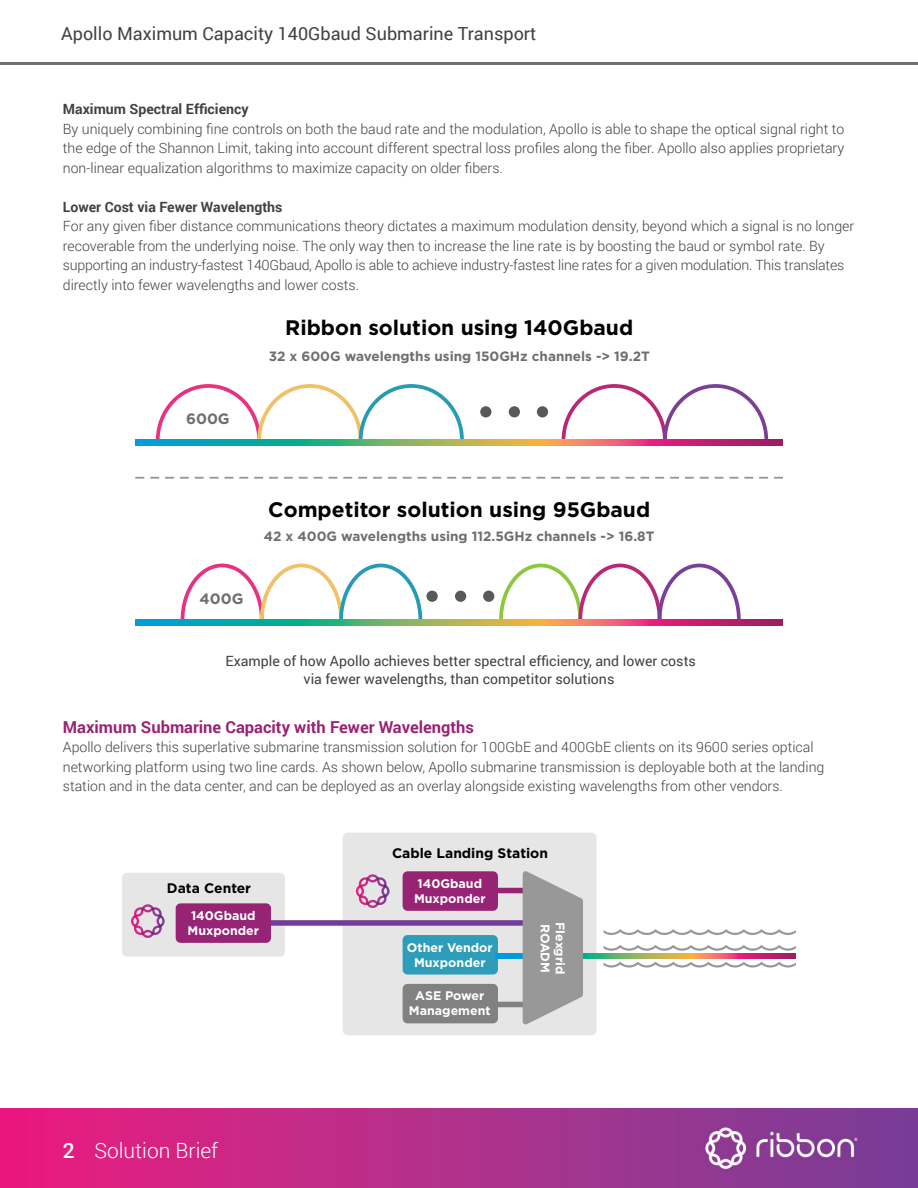
<style>
.page{position:relative;width:918px;height:1188px;background:#fff}
.page>*{position:absolute;margin:0;border:0;box-sizing:border-box;transform-origin:0 0}
.t1{font:700 21px "Gotham";color:#010101}
.t2{font:300 21px "Roboto";color:#fff}
.t3{font:18px "Roboto";color:#414042}
.t4{font:700 16.5px "Roboto";color:#972375}
.t5{font:700 15px "Gotham";color:#6d6e71}
.t6{font:300 14.1px/19.5px "Roboto";color:#414042}
.t7{font:14.1px/18px "Roboto";color:#414042;text-align:center}
.t8{font:700 14.1px "Roboto";color:#414042}
.t9{font:700 13.8px "Gotham";color:#010101}
.t10{font:700 13.5px "Gotham";color:#6d6e71}
.t11{font:700 12.45px/15px "Gotham";color:#fff}
.s1{font-weight:500}
</style>
<div class="page">
<img style="left:0;top:1109px;width:918px;height:79px">
<hr style="left:0;top:63px;width:918px;height:2px;background:#6d6e71">
<svg style="left:154px;top:384px;width:312px;height:56px"></svg>
<svg style="left:560px;top:384px;width:210px;height:56px"></svg>
<div style="left:480px;top:406px;width:11px;height:11px;background:#58595b;border-radius:50%"></div>
<div style="left:509px;top:406px;width:11px;height:11px;background:#58595b;border-radius:50%"></div>
<div style="left:537px;top:406px;width:11px;height:11px;background:#58595b;border-radius:50%"></div>
<svg style="left:180px;top:563px;width:243px;height:56px"></svg>
<svg style="left:499px;top:563px;width:242px;height:56px"></svg>
<div style="left:426px;top:591px;width:12px;height:11px;background:#58595b;border-radius:50%"></div>
<div style="left:455px;top:591px;width:11px;height:11px;background:#58595b;border-radius:50%"></div>
<div style="left:483px;top:591px;width:11px;height:11px;background:#58595b;border-radius:50%"></div>
<svg style="left:135px;top:477px;width:9px;height:2px"></svg>
<svg style="left:150px;top:477px;width:9px;height:2px"></svg>
<svg style="left:165px;top:477px;width:9px;height:2px"></svg>
<svg style="left:180px;top:477px;width:9px;height:2px"></svg>
<svg style="left:195px;top:477px;width:9px;height:2px"></svg>
<svg style="left:210px;top:477px;width:23px;height:2px"></svg>
<svg style="left:239px;top:477px;width:9px;height:2px"></svg>
<svg style="left:254px;top:477px;width:9px;height:2px"></svg>
<svg style="left:269px;top:477px;width:9px;height:2px"></svg>
<svg style="left:284px;top:477px;width:9px;height:2px"></svg>
<svg style="left:299px;top:477px;width:9px;height:2px"></svg>
<svg style="left:314px;top:477px;width:23px;height:2px"></svg>
<svg style="left:343px;top:477px;width:9px;height:2px"></svg>
<svg style="left:358px;top:477px;width:9px;height:2px"></svg>
<svg style="left:373px;top:477px;width:9px;height:2px"></svg>
<svg style="left:388px;top:477px;width:9px;height:2px"></svg>
<svg style="left:403px;top:477px;width:9px;height:2px"></svg>
<svg style="left:418px;top:477px;width:23px;height:2px"></svg>
<svg style="left:447px;top:477px;width:9px;height:2px"></svg>
<svg style="left:462px;top:477px;width:9px;height:2px"></svg>
<svg style="left:477px;top:477px;width:9px;height:2px"></svg>
<svg style="left:492px;top:477px;width:9px;height:2px"></svg>
<svg style="left:507px;top:477px;width:9px;height:2px"></svg>
<svg style="left:522px;top:477px;width:8px;height:2px"></svg>
<svg style="left:536px;top:477px;width:9px;height:2px"></svg>
<svg style="left:551px;top:477px;width:9px;height:2px"></svg>
<svg style="left:566px;top:477px;width:9px;height:2px"></svg>
<svg style="left:581px;top:477px;width:9px;height:2px"></svg>
<svg style="left:596px;top:477px;width:9px;height:2px"></svg>
<svg style="left:611px;top:477px;width:9px;height:2px"></svg>
<svg style="left:626px;top:477px;width:8px;height:2px"></svg>
<svg style="left:640px;top:477px;width:9px;height:2px"></svg>
<svg style="left:655px;top:477px;width:9px;height:2px"></svg>
<svg style="left:670px;top:477px;width:9px;height:2px"></svg>
<svg style="left:685px;top:477px;width:9px;height:2px"></svg>
<svg style="left:700px;top:477px;width:9px;height:2px"></svg>
<svg style="left:715px;top:477px;width:9px;height:2px"></svg>
<svg style="left:730px;top:477px;width:8px;height:2px"></svg>
<svg style="left:744px;top:477px;width:9px;height:2px"></svg>
<svg style="left:759px;top:477px;width:9px;height:2px"></svg>
<svg style="left:774px;top:477px;width:9px;height:2px"></svg>
<svg style="left:135px;top:440px;width:648px;height:6px"></svg>
<svg style="left:135px;top:619px;width:648px;height:6px"></svg>
<div style="left:343px;top:833px;width:254px;height:202px;background:#e7e6e7;border-radius:5px"></div>
<div style="left:122px;top:873px;width:163px;height:84px;background:#e7e6e7;border-radius:5px"></div>
<div style="left:403px;top:871px;width:95px;height:40px;background:#972375;border-radius:5px"></div>
<div style="left:403px;top:935px;width:95px;height:40px;background:#2d9db9;border-radius:5px"></div>
<div style="left:403px;top:984px;width:95px;height:39px;background:#818181;border-radius:5px"></div>
<svg style="left:131px;top:904px;width:34px;height:34px"></svg>
<svg style="left:356px;top:874px;width:34px;height:34px"></svg>
<div style="left:268px;top:920px;width:261px;height:6px;background:#753c97"></div>
<div style="left:495px;top:888px;width:32px;height:5px;background:#972375"></div>
<div style="left:495px;top:953px;width:32px;height:6px;background:#009ddb"></div>
<svg style="left:583px;top:953px;width:213px;height:6px"></svg>
<div style="left:495px;top:1002px;width:32px;height:5px;background:#818181"></div>
<svg style="left:604px;top:929px;width:192px;height:6px"></svg>
<svg style="left:604px;top:945px;width:192px;height:6px"></svg>
<svg style="left:604px;top:962px;width:192px;height:6px"></svg>
<svg style="left:523px;top:871px;width:60px;height:153px"></svg>
<div style="left:176px;top:903px;width:95px;height:40px;background:#972375;border-radius:5px"></div>
<p class="t3" style="left:61px;top:21px;width:477px">Apollo Maximum Capacity 140Gbaud Submarine Transport</p>
<p class="t8" style="left:63px;top:99px;width:187px">Maximum Spectral Efficiency</p>
<p class="t6" style="left:63px;top:119px;width:783px;text-align:justify">By uniquely combining fine controls on both the baud rate and the modulation, Apollo is able to shape the optical signal right to the edge of the Shannon Limit, taking into account different spectral loss profiles along the fiber. Apollo also applies proprietary non-linear equalization algorithms to maximize capacity on older fibers.</p>
<p class="t8" style="left:63px;top:197px;width:221px">Lower Cost via Fewer Wavelengths</p>
<p class="t6" style="left:63px;top:216px;width:793px">For any given fiber distance communications theory dictates a maximum modulation density, beyond which a signal is no longer recoverable from the underlying noise. The only way then to increase the line rate is by boosting the baud or symbol rate. By supporting an industry-fastest 140Gbaud, Apollo is able to achieve industry-fastest line rates for a given modulation. This translates directly into fewer wavelengths and lower costs.</p>
<h1 class="t1" style="left:285px;top:316px;width:350px">Ribbon solution using 140Gbaud</h1>
<p class="t5" style="left:186px;top:410px;width:45px">600G</p>
<p class="t10" style="left:269px;top:348px;width:383px">32 x 600G wavelengths using 150GHz channels -&gt; 19.2T</p>
<p class="t5" style="left:199px;top:590px;width:45px">400G</p>
<h1 class="t1" style="left:268px;top:497px;width:383px">Competitor solution using 95Gbaud</h1>
<p class="t10" style="left:264px;top:528px;width:392px">42 x 400G wavelengths using 112.5GHz channels -&gt; 16.8T</p>
<p class="t7" style="left:225px;top:651px;width:472px">Example of how Apollo achieves better spectral efficiency, and lower costs via fewer wavelengths, than competitor solutions</p>
<p class="t4" style="left:63px;top:715px;width:413px">Maximum Submarine Capacity with Fewer Wavelengths</p>
<p class="t6" style="left:63px;top:737px;width:763px">Apollo delivers this superlative submarine transmission solution for 100GbE and 400GbE clients on its 9600 series optical networking platform using two line cards. As shown below, Apollo submarine transmission is deployable both at the landing station and in the data center, and can be deployed as an overlay alongside existing wavelengths from other vendors.</p>
<p class="t9" style="left:167px;top:881px;width:86px">Data Center</p>
<p class="t11" style="left:188px;top:908px;width:73px">140Gbaud<br>Muxponder</p>
<h1 class="t2" style="left:63px;top:1136px;width:157px"><span class="s1">2</span> Solution Brief</h1>
<p class="t9" style="left:392px;top:845px;width:158px">Cable Landing Station</p>
<p class="t11" style="left:414px;top:875px;width:73px">140Gbaud<br>Muxponder</p>
<p class="t11" style="left:407px;top:940px;width:87px;text-align:center">Other Vendor<br>Muxponder</p>
<p class="t11" style="left:409px;top:988px;width:83px;text-align:center">ASE Power<br>Management</p>
<p class="t11" style="left:568px;top:922px;width:53px;rotate:90deg">Flexgrid<br>ROADM</p>
</div>
